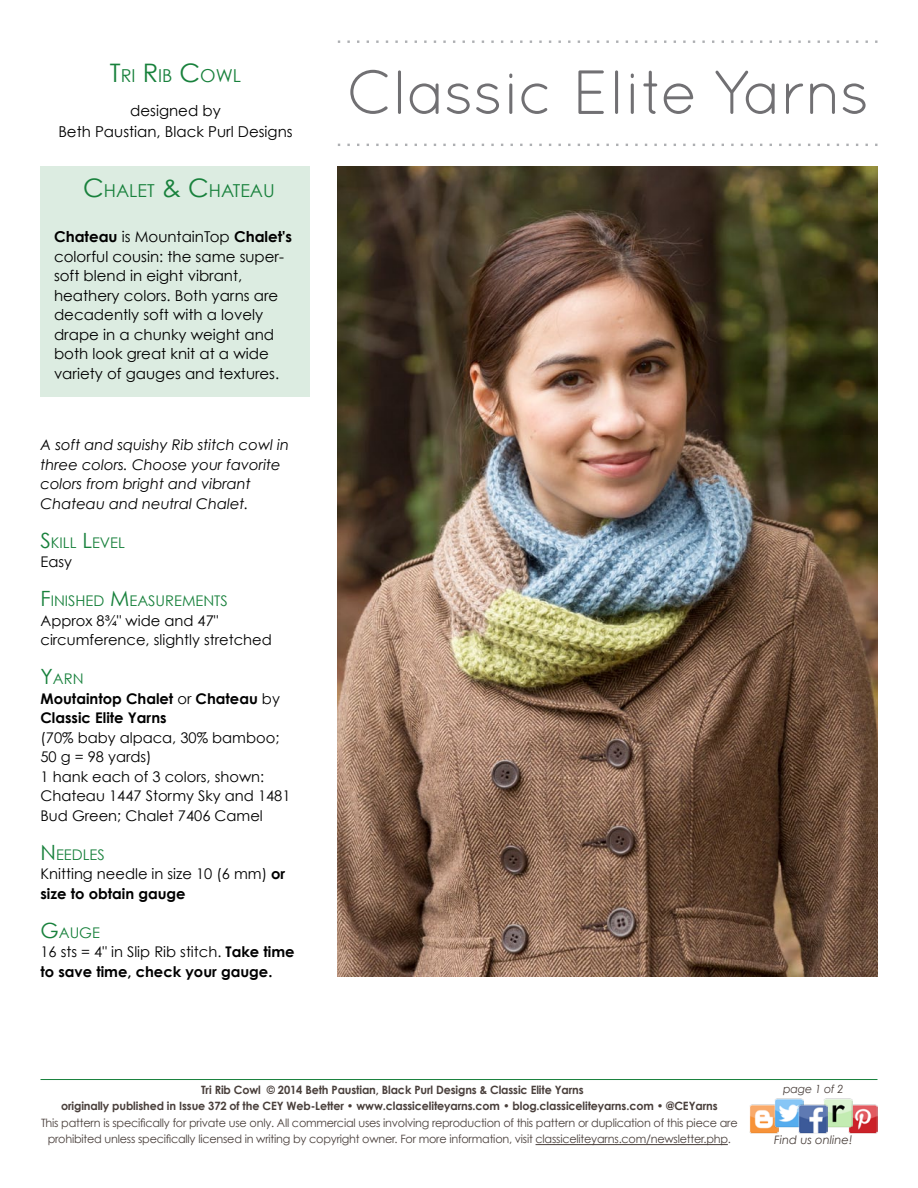
<style>
.page{position:relative;width:918px;height:1188px;background:#fff}
.page>*{position:absolute;margin:0;border:0;box-sizing:border-box;transform-origin:0 0}
.t1{font:17.85px "Century Gothic";color:#18813c}
.t2{font:15px/19.5px "Century Gothic";color:#000;text-align:center}
.t3{font:14.7px/19.5px "Century Gothic";color:#000}
.t4{font:700 14.7px/19.5px "Century Gothic";color:#000}
.t5{font:italic 14.7px/19.5px "Century Gothic";color:#000}
.t6{font:14.7px/19.5px "Century Gothic";color:#18813c}
.t7{font:italic 11.7px "Century Gothic";color:#493f3b}
.t8{font:11.55px/16.5px "Century Gothic";letter-spacing:-.02em;color:#493f3b;text-align:center}
.t9{font:700 11.55px/16.5px "Century Gothic";letter-spacing:-.01em;color:#493f3b;text-align:center}
.t10{font:italic 11.25px "Century Gothic";letter-spacing:-.01em;color:#493f3b}
.s1{font-size:25.5px}
.s2{font-weight:700}
.s3{font-size:21px}
.s4{color:#000}
.s5{font-size:21px;color:#18813c}
.s6{color:#18813c}
.s7{font-weight:400;font-size:21px;color:#18813c}
.s8{font-weight:400;color:#18813c}
.s9{font-weight:400}
</style>
<div class="page">
<hr style="left:40px;top:1079px;width:838px;height:1px;background:#18813c">
<hr style="left:536px;top:1144px;width:192px;height:1px;background:#493f3b">
<img style="left:749px;top:1104px;width:29px;height:29px">
<img style="left:774px;top:1099px;width:29px;height:29px">
<img style="left:848px;top:1104px;width:30px;height:29px">
<img style="left:824px;top:1099px;width:29px;height:29px">
<img style="left:799px;top:1104px;width:29px;height:29px">
<div style="left:40px;top:166px;width:270px;height:230px;background:#dcece1"></div>
<img style="left:338px;top:166px;width:539px;height:810px">
<svg style="left:350px;top:70px;width:38px;height:44px"></svg>
<hr style="left:398px;top:70px;width:3px;height:44px;background:#717073">
<svg style="left:410px;top:83px;width:29px;height:31px"></svg>
<svg style="left:447px;top:83px;width:23px;height:31px"></svg>
<svg style="left:476px;top:83px;width:23px;height:31px"></svg>
<hr style="left:509px;top:83px;width:3px;height:31px;background:#717073">
<svg style="left:509px;top:74px;width:3px;height:4px"></svg>
<svg style="left:521px;top:83px;width:27px;height:31px"></svg>
<svg style="left:578px;top:70px;width:26px;height:44px"></svg>
<hr style="left:615px;top:70px;width:3px;height:44px;background:#717073">
<hr style="left:631px;top:83px;width:3px;height:31px;background:#717073">
<svg style="left:631px;top:74px;width:3px;height:4px"></svg>
<svg style="left:643px;top:71px;width:14px;height:43px"></svg>
<svg style="left:664px;top:83px;width:29px;height:31px"></svg>
<svg style="left:715px;top:70px;width:60px;height:44px"></svg>
<svg style="left:786px;top:84px;width:17px;height:30px"></svg>
<svg style="left:810px;top:84px;width:25px;height:30px"></svg>
<svg style="left:843px;top:83px;width:23px;height:31px"></svg>
<p class="t1" style="left:110px;top:65px;width:133px"><span class="s1">T</span>RI <span class="s1">R</span>IB <span class="s1">C</span>OWL</p>
<p class="t2" style="left:58px;top:100px;width:236px;line-height:21px">designed by<br>Beth Paustian, Black Purl Designs</p>
<p class="t1" style="left:83px;top:179px;width:193px"><span class="s1">C</span>HALET <span class="s1">&amp; C</span>HATEAU</p>
<p class="t2" style="left:54px;top:227px;width:240px;text-align:left"><span class="s2">Chateau</span> is MountainTop <span class="s2">Chalet's </span>colorful cousin: the same super&shy;soft blend in eight vibrant, heathery colors. Both yarns are decadently soft with a lovely drape in a chunky weight and both look great knit at a wide variety of gauges and textures.</p>
<p class="t5" style="left:40px;top:435px;width:250px">A soft and squishy Rib stitch cowl in three colors. Choose your favorite colors from bright and vibrant<br>Chateau and neutral Chalet.</p>
<p class="t6" style="left:40px;top:532px;width:86px"><span class="s3">S</span>KILL <span class="s3">L</span>EVEL<br><span class="s4">Easy</span></p>
<p class="t3" style="left:40px;top:591px;width:233px"><span class="s5">F</span><span class="s6">INISHED</span> <span class="s5">M</span><span class="s6">EASUREMENTS<br></span>Approx 8¾" wide and 47" circumference, slightly stretched</p>
<p class="t4" style="left:40px;top:669px;width:241px"><span class="s7">Y</span><span class="s8">ARN<br></span>Moutaintop Chalet <span class="s9">or</span> Chateau <span class="s9">by<br></span>Classic Elite Yarns</p>
<p class="t3" style="left:40px;top:727px;width:252px">(70% baby alpaca, 30% bamboo;<br>50 g = 98 yards)<br>1 hank each of 3 colors, shown:<br>Chateau 1447 Stormy Sky and 1481<br>Bud Green; Chalet 7406 Camel</p>
<p class="t3" style="left:40px;top:844px;width:246px"><span class="s5">N</span> <span class="s6">EEDLES<br></span>Knitting needle in size 10 (6 mm) <span class="s2">or size to obtain gauge</span></p>
<p class="t4" style="left:40px;top:922px;width:256px"><span class="s7">G</span><span class="s8">AUGE<br></span><span class="s9">16 sts = 4" in Slip Rib stitch.</span> Take time to save time, check your gauge.</p>
<p class="t9" style="left:61px;top:1081px;width:658px">Tri Rib Cowl © 2014 Beth Paustian, Black Purl Designs &amp; Classic Elite Yarns<br>originally published in Issue 372 of the CEY Web-Letter • www.classiceliteyarns.com • blog.classiceliteyarns.com • @CEYarns</p>
<p class="t8" style="left:41px;top:1114px;width:698px">This pattern is specifically for private use only. All commercial uses involving reproduction of this pattern or duplication of this piece are prohibited unless specifically licensed in writing by copyright owner. For more information, visit classiceliteyarns.com/newsletter.php.</p>
<p class="t10" style="left:783px;top:1082px;width:62px">page 1 of 2</p>
<p class="t7" style="left:774px;top:1133px;width:80px">Find us online!</p>
</div>
